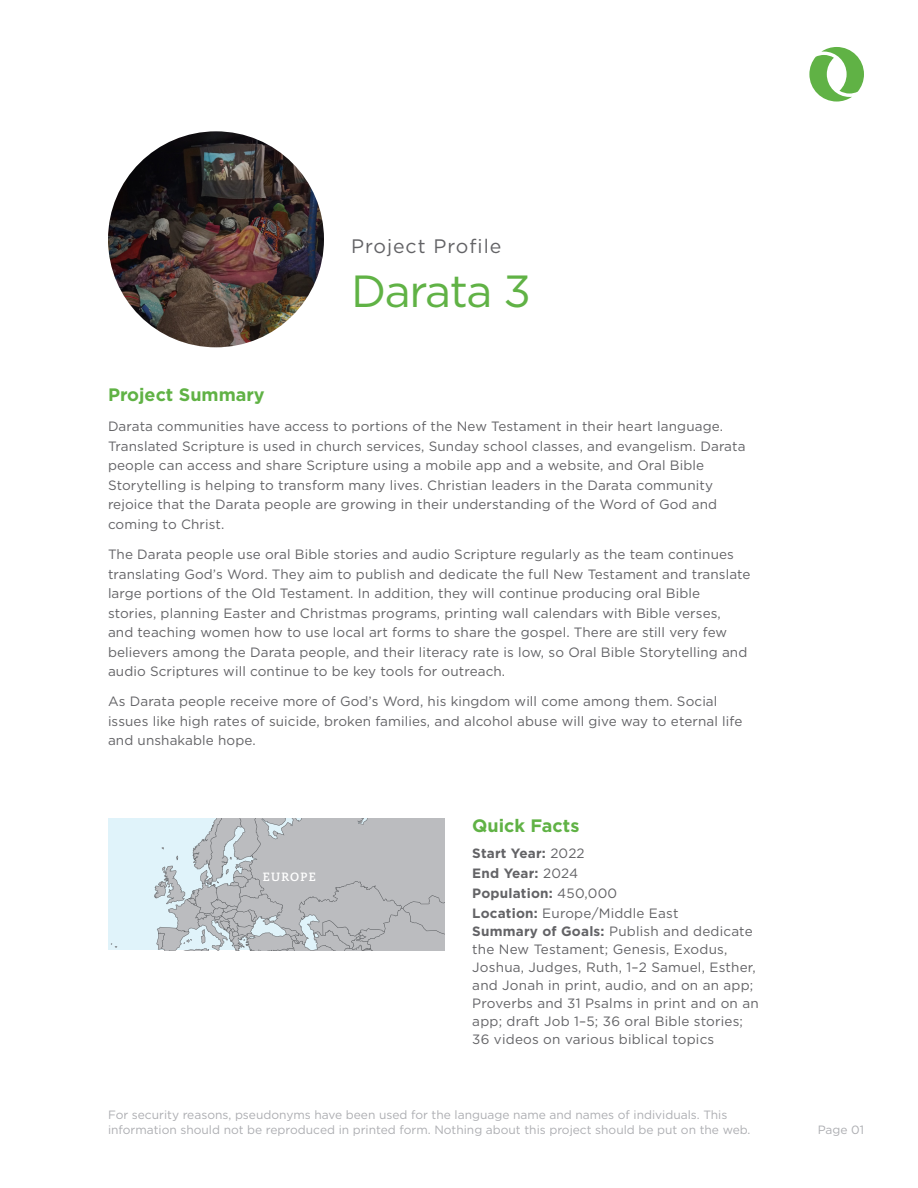
<style>
.page{position:relative;width:918px;height:1188px;background:#fff}
.page>*{position:absolute;margin:0;border:0;box-sizing:border-box;transform-origin:0 0}
.t1{font:45px "Gotham";letter-spacing:-.03em;color:#60b245}
.Profile_-_Subheader{font:19.5px "Gotham";letter-spacing:.05em;color:#636366}
.Body_Copy_-_Header{font:700 18px "Gotham";color:#60b245}
.Quick_Facts{font:700 18px "Gotham";color:#60b245}
.Body_Copy{font:13.5px/19.5px "Gotham";letter-spacing:.01em;color:#636366}
.Quick_Facts_-_Bold{font:13.5px/18px "Gotham";letter-spacing:.015em;color:#636366}
.Quick_Facts_-_Bold-2{font:700 13.5px "Gotham";letter-spacing:.015em;color:#636366}
.t2{font:12px/14.4px "Gotham";color:#adaeb2}
.t3{font:700 12px "Caecilia LT Std";letter-spacing:.1em;color:#fff}
.s1{font-weight:400}
.s2{font-weight:700}
</style>
<div class="page">
<svg style="left:809px;top:47px;width:55px;height:55px"></svg>
<img style="left:108px;top:131px;width:216px;height:216px;border-radius:108px">
<div style="left:108px;top:818px;width:337px;height:132px;background:#e0f3fa"></div>
<svg style="left:154px;top:818px;width:291px;height:132px"></svg>
<p class="Profile_-_Subheader" style="left:351px;top:234px;width:152px">Project Profile</p>
<p class="t1" style="left:351px;top:263px;width:182px">Darata 3</p>
<p class="Body_Copy_-_Header" style="left:108px;top:383px;width:158px">Project Summary</p>
<p class="Body_Copy" style="left:108px;top:416px;width:639px">Darata communities have access to portions of the New Testament in their heart language.<br>Translated Scripture is used in church services, Sunday school classes, and evangelism. Darata people can access and share Scripture using a mobile app and a website, and Oral Bible Storytelling is helping to transform many lives. Christian leaders in the Darata community rejoice that the Darata people are growing in their understanding of the Word of God and coming to Christ.</p>
<p class="Body_Copy" style="left:108px;top:544px;width:644px">The Darata people use oral Bible stories and audio Scripture regularly as the team continues translating God’s Word. They aim to publish and dedicate the full New Testament and translate large portions of the Old Testament. In addition, they will continue producing oral Bible stories, planning Easter and Christmas programs, printing wall calendars with Bible verses,<br>and teaching women how to use local art forms to share the gospel. There are still very few believers among the Darata people, and their literacy rate is low, so Oral Bible Storytelling and audio Scriptures will continue to be key tools for outreach.</p>
<p class="Body_Copy" style="left:108px;top:692px;width:636px">As Darata people receive more of God’s Word, his kingdom will come among them. Social issues like high rates of suicide, broken families, and alcohol abuse will give way to eternal life and unshakable hope.</p>
<p class="t3" style="left:263px;top:870px;width:55px">EUROPE</p>
<p class="Quick_Facts" style="left:472px;top:814px;width:109px">Quick Facts</p>
<p class="Quick_Facts_-_Bold-2" style="left:472px;top:844px;width:114px">Start Year: <span class="s1">2022</span></p>
<p class="Quick_Facts_-_Bold-2" style="left:472px;top:864px;width:107px">End Year: <span class="s1">2024</span></p>
<p class="Quick_Facts_-_Bold-2" style="left:472px;top:884px;width:146px">Population: <span class="s1">450,000</span></p>
<p class="Quick_Facts_-_Bold" style="left:472px;top:904px;width:288px"><span class="s2">Location:</span> Europe/Middle East<br><span class="s2">Summary of Goals:</span> Publish and dedicate the New Testament; Genesis, Exodus, Joshua, Judges, Ruth, 1–2 Samuel, Esther, and Jonah in print, audio, and on an app; Proverbs and 31 Psalms in print and on an app; draft Job 1–5; 36 oral Bible stories; 36 videos on various biblical topics</p>
<p class="t2" style="left:108px;top:1108px;width:644px">For security reasons, pseudonyms have been used for the language name and names of individuals. This information should not be reproduced in printed form. Nothing about this project should be put on the web.</p>
<p class="t2" style="left:818px;top:1122px;width:48px">Page 01</p>
</div>
